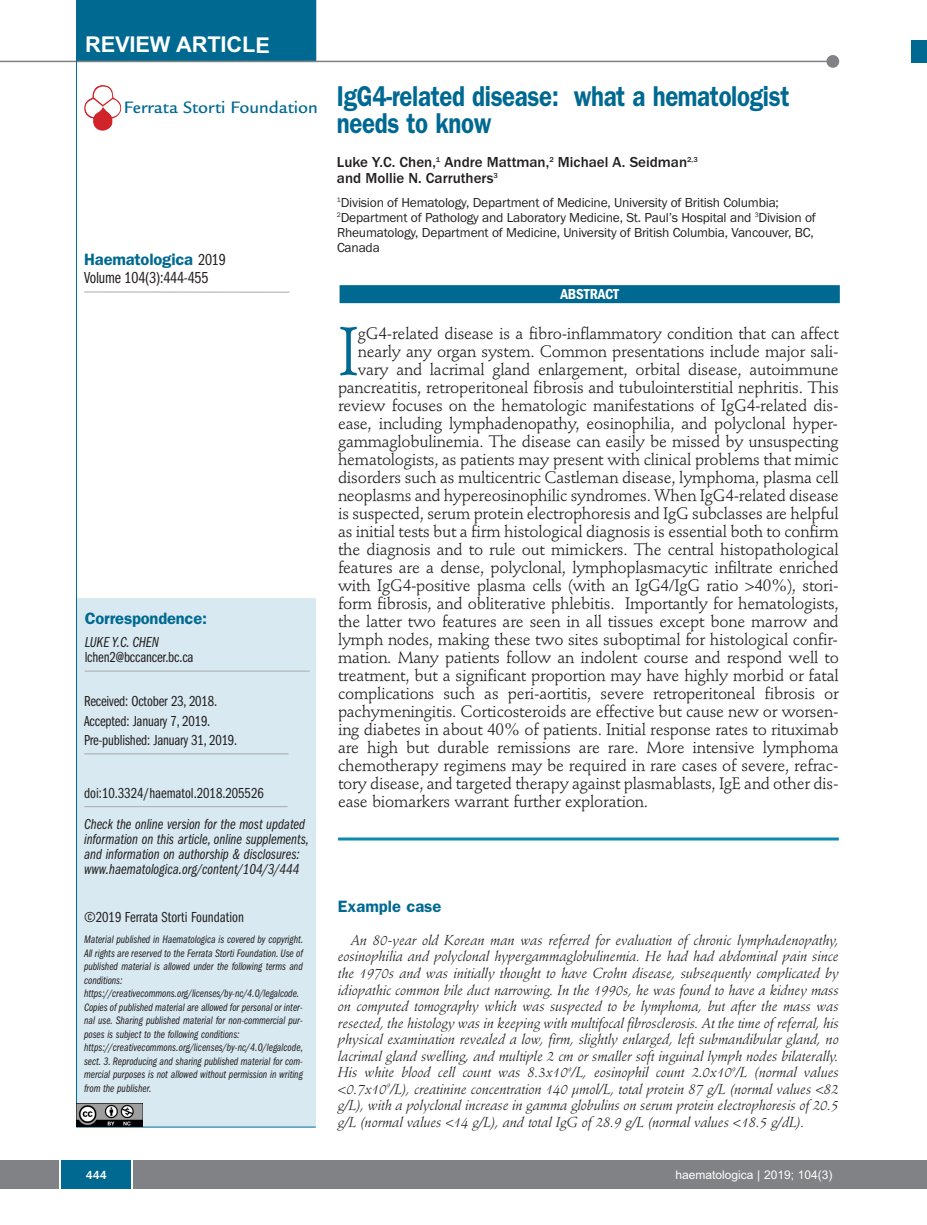
<style>
.page{position:relative;width:927px;height:1225px;background:#fff}
.page>*{position:absolute;margin:0;border:0;box-sizing:border-box;transform-origin:0 0}
.t1{font:66.9px "Stempel Schneidler";color:#006991}
.t2{font:600 28.8px/27px "Franklin Gothic";letter-spacing:-.015em;color:#006991;scale:.83 1}
.t3{font:700 21.75px "Arial";letter-spacing:-.01em;color:#fff}
.t4{font:500 18px "Legacy Sans";color:#006991}
.t5{font:16.5px "Stempel Schneidler";letter-spacing:-.015em;color:#231f20}
.t6{font:600 16.5px "Franklin Gothic";letter-spacing:-.01em;color:#006991}
.t7{font:16.5px "Franklin Gothic Book Cmpr";letter-spacing:-.01em;color:#231f20}
.t8{font:15px/15px "Franklin Gothic Book Cmpr Ital";color:#231f20}
.t9{font:15px/19.5px "Franklin Gothic Book Cmpr";letter-spacing:-.01em;color:#231f20}
.t10{font:500 15px/16.5px "Franklin Gothic";color:#231f20}
.t11{font:600 condensed 15px "Franklin Gothic";letter-spacing:-.005em;color:#fff}
.t12{font:italic 14.25px/16.5px "Stempel Schneidler";letter-spacing:-.005em;color:#231f20;text-align:justify}
.t13{font:13.5px/15px "Franklin Gothic";letter-spacing:-.015em;color:#231f20}
.t14{font:12px "Arial";color:#fff}
.t15{font:500 12px "Franklin Gothic";color:#fff}
.t16{font:11.25px/13.5px "Franklin Gothic Book Cmpr Ital";color:#231f20}
.s1{font-family:"Franklin Gothic Book Cmpr";font-weight:400;color:#231f20}
</style>
<div class="page">
<div style="left:911px;top:40px;width:16px;height:22px;background:#006991"></div>
<div style="left:910px;top:1160px;width:17px;height:28px;background:#808285"></div>
<div style="left:0;top:1160px;width:910px;height:28px;background:#808285"></div>
<div style="left:61px;top:1160px;width:71px;height:28px;background:#006991"></div>
<svg style="left:60px;top:1160px;width:1px;height:28px"></svg>
<svg style="left:132px;top:1160px;width:1px;height:28px"></svg>
<div style="left:77px;top:598px;width:239px;height:529px;background:#d8e9f1"></div>
<hr style="left:84px;top:753px;width:204px;height:1px;background:#a8a9ad">
<hr style="left:85px;top:671px;width:225px;height:1px;background:#a8a9ad">
<hr style="left:76px;top:1126px;width:240px;height:1px;background:#006991">
<hr style="left:84px;top:292px;width:206px;height:1px;background:#a8a9ad">
<div style="left:77px;top:0;width:239px;height:62px;background:#006991"></div>
<hr style="left:0;top:61px;width:830px;height:1px;background:#808285">
<div style="left:826px;top:55px;width:13px;height:13px;background:#808285;border-radius:50%"></div>
<hr style="left:84px;top:806px;width:204px;height:1px;background:#a8a9ad">
<hr style="left:76px;top:0;width:1px;height:1126px;background:#006991">
<img style="left:77px;top:1103px;width:65px;height:23px">
<img style="left:84px;top:85px;width:37px;height:46px">
<hr style="left:338px;top:837px;width:501px;height:3px;background:#0d8aaf">
<div style="left:340px;top:285px;width:500px;height:18px;background:#006991"></div>
<h3 class="t3" style="left:85px;top:32px;width:186px">REVIEW ARTICLE</h3>
<p class="t4" style="left:124px;top:101px;width:196px">Ferrata Storti Foundation</p>
<p class="t6" style="left:84px;top:254px;width:143px">Haematologica <span class="s1">2019</span></p>
<p class="t7" style="left:84px;top:272px;width:126px">Volume 104(3):444-455</p>
<p class="t6" style="left:85px;top:612px;width:124px">Correspondence:</p>
<p class="t8" style="left:85px;top:636px;width:76px">LUKE Y.C. CHEN</p>
<p class="t9" style="left:85px;top:649px;width:110px">lchen2@bccancer.bc.ca</p>
<p class="t9" style="left:84px;top:692px;width:155px">Received: October 23, 2018.<br>Accepted: January 7, 2019.<br>Pre-published: January 31, 2019.</p>
<p class="t9" style="left:84px;top:784px;width:181px">doi:10.3324/haematol.2018.205526</p>
<p class="t8" style="left:84px;top:817px;width:226px">Check the online version for the most updated information on this article, online supplements, and information on authorship &amp; disclosures: www.haematologica.org/content/104/3/444</p>
<p class="t9" style="left:84px;top:909px;width:161px">©2019 Ferrata Storti Foundation</p>
<p class="t16" style="left:84px;top:933px;width:221px">Material published in Haematologica is covered by copyright.<br>All rights are reserved to the Ferrata Storti Foundation. Use of published material is allowed under the following terms and conditions: https://creativecommons.org/licenses/by-nc/4.0/legalcode.<br>Copies of published material are allowed for personal or inter&shy;nal use. Sharing published material for non-commercial pur&shy;poses is subject to the following conditions: https://creativecommons.org/licenses/by-nc/4.0/legalcode, sect. 3. Reproducing and sharing published material for com&shy;mercial purposes is not allowed without permission in writing from the publisher.</p>
<h2 class="t2" style="left:337px;top:85px;width:547px">IgG4-related disease: what a hematologist needs to know</h2>
<p class="t10" style="left:337px;top:153px;width:362px">Luke Y.C. Chen,<sup>1</sup> Andre Mattman,<sup>2</sup> Michael A. Seidman<sup>2,3 </sup>and Mollie N. Carruthers<sup>3</sup></p>
<p class="t13" style="left:337px;top:195px;width:480px"><sup>1</sup>Division of Hematology, Department of Medicine, University of British Columbia; <sup>2</sup>Department of Pathology and Laboratory Medicine, St. Paul’s Hospital and <sup>3</sup>Division of Rheumatology, Department of Medicine, University of British Columbia, Vancouver, BC, Canada</p>
<p class="t11" style="left:560px;top:289px;width:60px">ABSTRACT</p>
<h1 class="t1" style="left:338px;top:324px;width:22px">I</h1>
<p class="t5" style="left:358px;top:326px;width:482px">gG4-related disease is a fibro-inflammatory condition that can affect</p>
<p class="t5" style="left:358px;top:344px;width:482px">nearly any organ system. Common presentations include major sali-</p>
<p class="t5" style="left:358px;top:362px;width:482px">vary and lacrimal gland enlargement, orbital disease, autoimmune</p>
<p class="t5" style="left:338px;top:380px;width:502px">pancreatitis, retroperitoneal fibrosis and tubulointerstitial nephritis. This</p>
<p class="t5" style="left:338px;top:398px;width:502px">review focuses on the hematologic manifestations of IgG4-related dis-</p>
<p class="t5" style="left:338px;top:416px;width:501px">ease, including lymphadenopathy, eosinophilia, and polyclonal hyper-</p>
<p class="t5" style="left:338px;top:434px;width:502px">gammaglobulinemia. The disease can easily be missed by unsuspecting</p>
<p class="t5" style="left:338px;top:452px;width:502px">hematologists, as patients may present with clinical problems that mimic</p>
<p class="t5" style="left:338px;top:470px;width:502px">disorders such as multicentric Castleman disease, lymphoma, plasma cell</p>
<p class="t5" style="left:338px;top:488px;width:502px">neoplasms and hypereosinophilic syndromes. When IgG4-related disease</p>
<p class="t5" style="left:338px;top:506px;width:502px">is suspected, serum protein electrophoresis and IgG subclasses are helpful</p>
<p class="t5" style="left:338px;top:524px;width:502px">as initial tests but a firm histological diagnosis is essential both to confirm</p>
<p class="t5" style="left:338px;top:542px;width:502px">the diagnosis and to rule out mimickers. The central histopathological</p>
<p class="t5" style="left:338px;top:560px;width:502px">features are a dense, polyclonal, lymphoplasmacytic infiltrate enriched</p>
<p class="t5" style="left:338px;top:578px;width:502px">with IgG4-positive plasma cells (with an IgG4/IgG ratio &gt;40%), stori-</p>
<p class="t5" style="left:338px;top:596px;width:502px">form fibrosis, and obliterative phlebitis. Importantly for hematologists,</p>
<p class="t5" style="left:338px;top:614px;width:502px">the latter two features are seen in all tissues except bone marrow and</p>
<p class="t5" style="left:338px;top:632px;width:501px">lymph nodes, making these two sites suboptimal for histological confir-</p>
<p class="t5" style="left:338px;top:650px;width:502px">mation. Many patients follow an indolent course and respond well to</p>
<p class="t5" style="left:338px;top:668px;width:502px">treatment, but a significant proportion may have highly morbid or fatal</p>
<p class="t5" style="left:338px;top:686px;width:502px">complications such as peri-aortitis, severe retroperitoneal fibrosis or</p>
<p class="t5" style="left:338px;top:704px;width:502px">pachymeningitis. Corticosteroids are effective but cause new or worsen-</p>
<p class="t5" style="left:338px;top:722px;width:502px">ing diabetes in about 40% of patients. Initial response rates to rituximab</p>
<p class="t5" style="left:338px;top:740px;width:502px">are high but durable remissions are rare. More intensive lymphoma</p>
<p class="t5" style="left:338px;top:758px;width:502px">chemotherapy regimens may be required in rare cases of severe, refrac-</p>
<p class="t5" style="left:338px;top:776px;width:502px">tory disease, and targeted therapy against plasmablasts, IgE and other dis-</p>
<p class="t5" style="left:338px;top:794px;width:312px">ease biomarkers warrant further exploration.</p>
<p class="t6" style="left:338px;top:900px;width:105px">Example case</p>
<p class="t12" style="left:338px;top:933px;width:502px;text-indent:13px">An 80-year old Korean man was referred for evaluation of chronic lymphadenopathy, eosinophilia and polyclonal hypergammaglobulinemia. He had had abdominal pain since the 1970s and was initially thought to have Crohn disease, subsequently complicated by idiopathic common bile duct narrowing. In the 1990s, he was found to have a kidney mass on computed tomography which was suspected to be lymphoma, but after the mass was resected, the histology was in keeping with multifocal fibrosclerosis. At the time of referral, his physical examination revealed a low, firm, slightly enlarged, left submandibular gland, no lacrimal gland swelling, and multiple 2 cm or smaller soft inguinal lymph nodes bilaterally.<br>His white blood cell count was 8.3x10<sup>9</sup>/L, eosinophil count 2.0x10<sup>9</sup>/L (normal values &lt;0.7x10<sup>9</sup>/L), creatinine concentration 140 µmol/L, total protein 87 g/L (normal values &lt;82 g/L), with a polyclonal increase in gamma globulins on serum protein electrophoresis of 20.5 g/L (normal values &lt;14 g/L), and total IgG of 28.9 g/L (normal values &lt;18.5 g/dL).</p>
<p class="t15" style="left:86px;top:1167px;width:23px">444</p>
<p class="t14" style="left:676px;top:1167px;width:158px">haematologica | 2019; 104(3)</p>
</div>
